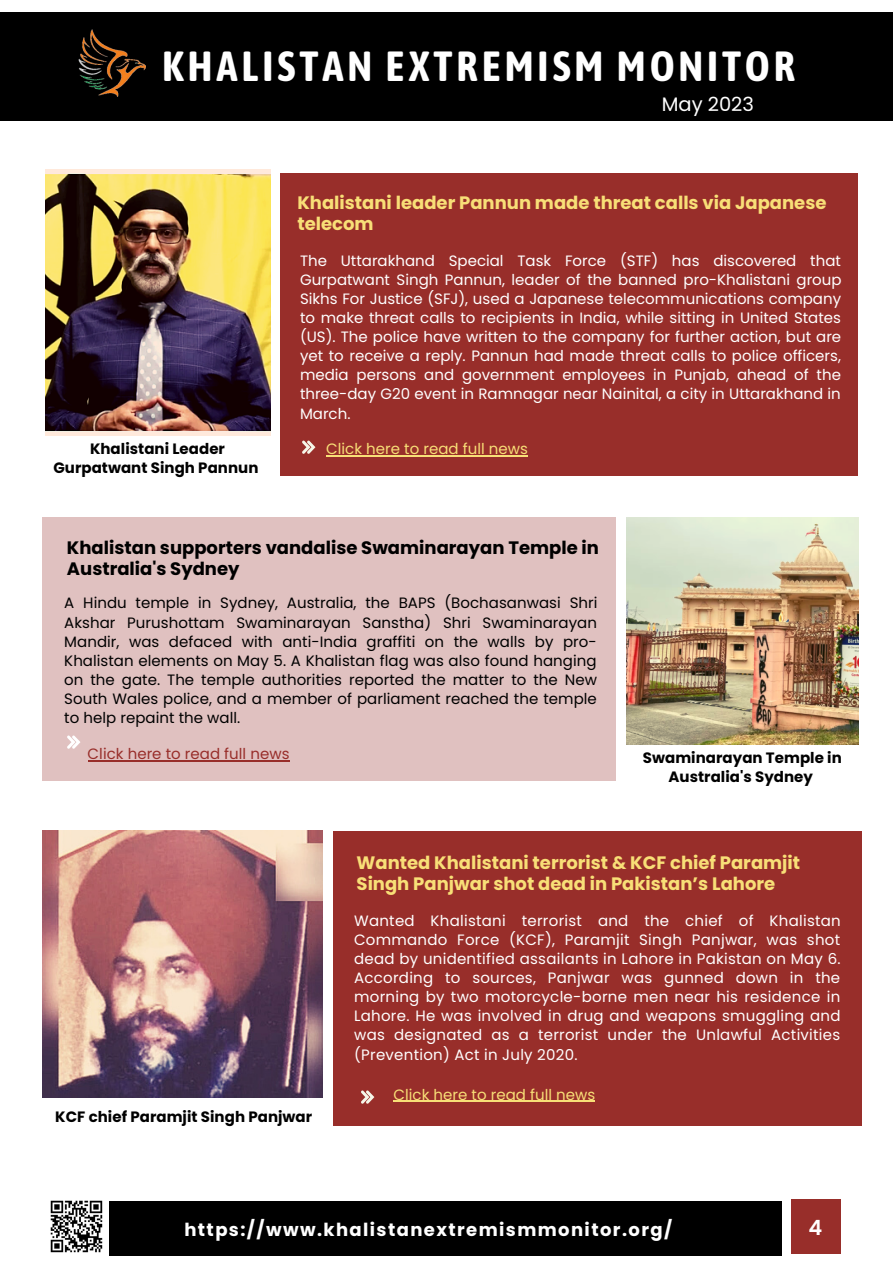
<style>
.page{position:relative;width:893px;height:1264px;background:#fff}
.page>*{position:absolute;margin:0;border:0;box-sizing:border-box;transform-origin:0 0}
.t1{font:700 42px "Asap Condensed";letter-spacing:.09em;color:#fff}
.t2{font:600 21px "Poppins";color:#fff}
.t3{font:19.5px "Poppins";color:#fff}
.t4{font:700 18px/21.3px "Poppins";color:#f8df77}
.t5{font:700 18px/21.3px "Poppins";color:#000}
.t6{font:700 18px "Poppins";letter-spacing:.08em;color:#fff}
.t7{font:15px/19px "Poppins";letter-spacing:.01em;color:#fff;text-align:justify}
.t8{font:15px/19px "Poppins";letter-spacing:.005em;color:#000;text-align:justify}
.t9{font:700 15px/19px "Poppins";letter-spacing:.005em;color:#000;text-align:center}
.t10{font:15px "Poppins";letter-spacing:.005em;color:#f8df77}
.t11{font:15px "Poppins";letter-spacing:.005em;color:#982e2a}
</style>
<div class="page">
<div style="left:0;top:12px;width:892px;height:109px;background:#000"></div>
<img style="left:78px;top:29px;width:67px;height:68px">
<div style="left:280px;top:173px;width:577px;height:302px;background:#982e2a"></div>
<svg style="left:302px;top:440px;width:13px;height:14px"></svg>
<div style="left:42px;top:517px;width:573px;height:264px;background:#e0c1c0"></div>
<svg style="left:67px;top:735px;width:13px;height:13px"></svg>
<div style="left:109px;top:1201px;width:672px;height:54px;background:#000"></div>
<div style="left:791px;top:1199px;width:49px;height:54px;background:#982e2a"></div>
<img style="left:50px;top:1200px;width:53px;height:53px">
<div style="left:333px;top:830px;width:528px;height:295px;background:#982e2a"></div>
<svg style="left:361px;top:1090px;width:13px;height:13px"></svg>
<img style="left:45px;top:169px;width:225px;height:266px">
<img style="left:626px;top:517px;width:232px;height:227px">
<img style="left:42px;top:830px;width:280px;height:267px">
<hr style="left:326px;top:455px;width:202px;height:1px;background:#f8df77">
<hr style="left:88px;top:760px;width:201px;height:1px;background:#982e2a">
<hr style="left:393px;top:1100px;width:202px;height:1px;background:#f8df77">
<p class="t1" style="left:162px;top:42px;width:634px">KHALISTAN EXTREMISM MONITOR</p>
<p class="t3" style="left:661px;top:90px;width:94px">May 2023</p>
<p class="t9" style="left:53px;top:439px;width:206px">Khalistani Leader<br>Gurpatwant Singh Pannun</p>
<p class="t4" style="left:297px;top:192px;width:530px">Khalistani leader Pannun made threat calls via Japanese telecom</p>
<p class="t7" style="left:300px;top:251px;width:543px">The Uttarakhand Special Task Force (STF) has discovered that Gurpatwant Singh Pannun, leader of the banned pro-Khalistani group Sikhs For Justice (SFJ), used a Japanese telecommunications company to make threat calls to recipients in India, while sitting in United States (US). The police have written to the company for further action, but are yet to receive a reply. Pannun had made threat calls to police officers, media persons and government employees in Punjab, ahead of the three-day G20 event in Ramnagar near Nainital, a city in Uttarakhand in March.</p>
<p class="t10" style="left:326px;top:438px;width:203px">Click here to read full news</p>
<p class="t5" style="left:67px;top:537px;width:533px">Khalistan supporters vandalise Swaminarayan Temple in<br>Australia's Sydney</p>
<p class="t8" style="left:64px;top:593px;width:534px">A Hindu temple in Sydney, Australia, the BAPS (Bochasanwasi Shri Akshar Purushottam Swaminarayan Sanstha) Shri Swaminarayan Mandir, was defaced with anti-India graffiti on the walls by pro-Khalistan elements on May 5. A Khalistan flag was also found hanging on the gate. The temple authorities reported the matter to the New South Wales police, and a member of parliament reached the temple to help repaint the wall.</p>
<p class="t11" style="left:88px;top:743px;width:203px">Click here to read full news</p>
<p class="t9" style="left:642px;top:748px;width:200px">Swaminarayan Temple in<br>Australia's Sydney</p>
<p class="t9" style="left:55px;top:1106px;width:258px">KCF chief Paramjit Singh Panjwar</p>
<p class="t4" style="left:356px;top:851px;width:445px">Wanted Khalistani terrorist &amp; KCF chief Paramjit<br>Singh Panjwar shot dead in Pakistan’s Lahore</p>
<p class="t7" style="left:354px;top:910px;width:488px">Wanted Khalistani terrorist and the chief of Khalistan Commando Force (KCF), Paramjit Singh Panjwar, was shot dead by unidentified assailants in Lahore in Pakistan on May 6.<br>According to sources, Panjwar was gunned down in the morning by two motorcycle-borne men near his residence in Lahore. He was involved in drug and weapons smuggling and was designated as a terrorist under the Unlawful Activities (Prevention) Act in July 2020.</p>
<p class="t10" style="left:393px;top:1083px;width:203px">Click here to read full news</p>
<p class="t6" style="left:184px;top:1217px;width:489px">https://www.khalistanextremismmonitor.org/</p>
<p class="t2" style="left:808px;top:1212px;width:15px">4</p>
</div>
